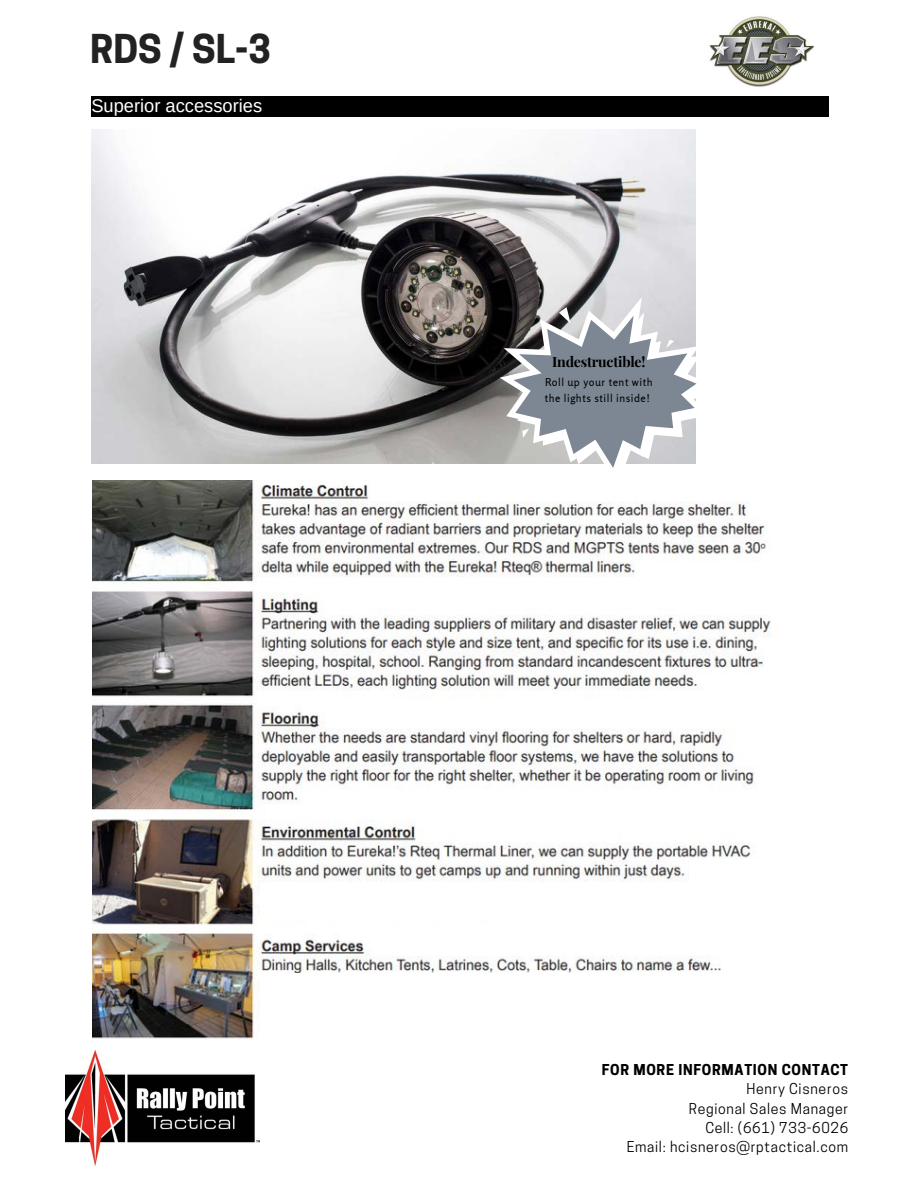
<style>
.page{position:relative;width:918px;height:1188px;background:#fff}
.page>*{position:absolute;margin:0;border:0;box-sizing:border-box;transform-origin:0 0}
.t1{font:700 37.35px "Cooper Hewitt";color:#222}
.t2{font:18.3px "Arimo";color:#fff}
.t3{font:14.1px/19px "Cooper Hewitt";letter-spacing:.05em;color:#000;text-align:right}
.t4{font:700 14.1px "Cooper Hewitt";letter-spacing:.05em;color:#000}
.t5{font:700 14.1px "Playfair Display";letter-spacing:-.015em;color:#000}
.t6{font:10.8px/15.5px "Rosario";letter-spacing:.045em;color:#000}
</style>
<div class="page">
<div style="left:91px;top:96px;width:738px;height:20px;background:#000"></div>
<img style="left:709px;top:16px;width:106px;height:71px">
<img style="left:65px;top:1051px;width:195px;height:115px">
<img style="left:91px;top:130px;width:605px;height:334px">
<svg style="left:500px;top:297px;width:197px;height:171px"></svg>
<img style="left:92px;top:480px;width:681px;height:559px">
<div style="left:260px;top:973px;width:510px;height:91px;background:#fff"></div>
<div style="left:721px;top:934px;width:58px;height:91px;background:#fff"></div>
<div style="left:260px;top:882px;width:510px;height:37px;background:#fff"></div>
<div style="left:689px;top:860px;width:74px;height:52px;background:#fff"></div>
<h1 class="t1" style="left:90px;top:35px;width:182px">RDS / SL-3</h1>
<p class="t2" style="left:91px;top:96px;width:172px">Superior accessories</p>
<p class="t5" style="left:552px;top:352px;width:95px">Indestructible!</p>
<p class="t6" style="left:545px;top:375px;width:109px">Roll up your tent with the lights still inside!</p>
<p class="t4" style="left:602px;top:1065px;width:248px">FOR MORE INFORMATION CONTACT</p>
<p class="t3" style="left:627px;top:1081px;width:223px">Henry Cisneros<br>Regional Sales Manager<br>Cell: (661) 733-6026<br>Email: hcisneros@rptactical.com</p>
</div>
